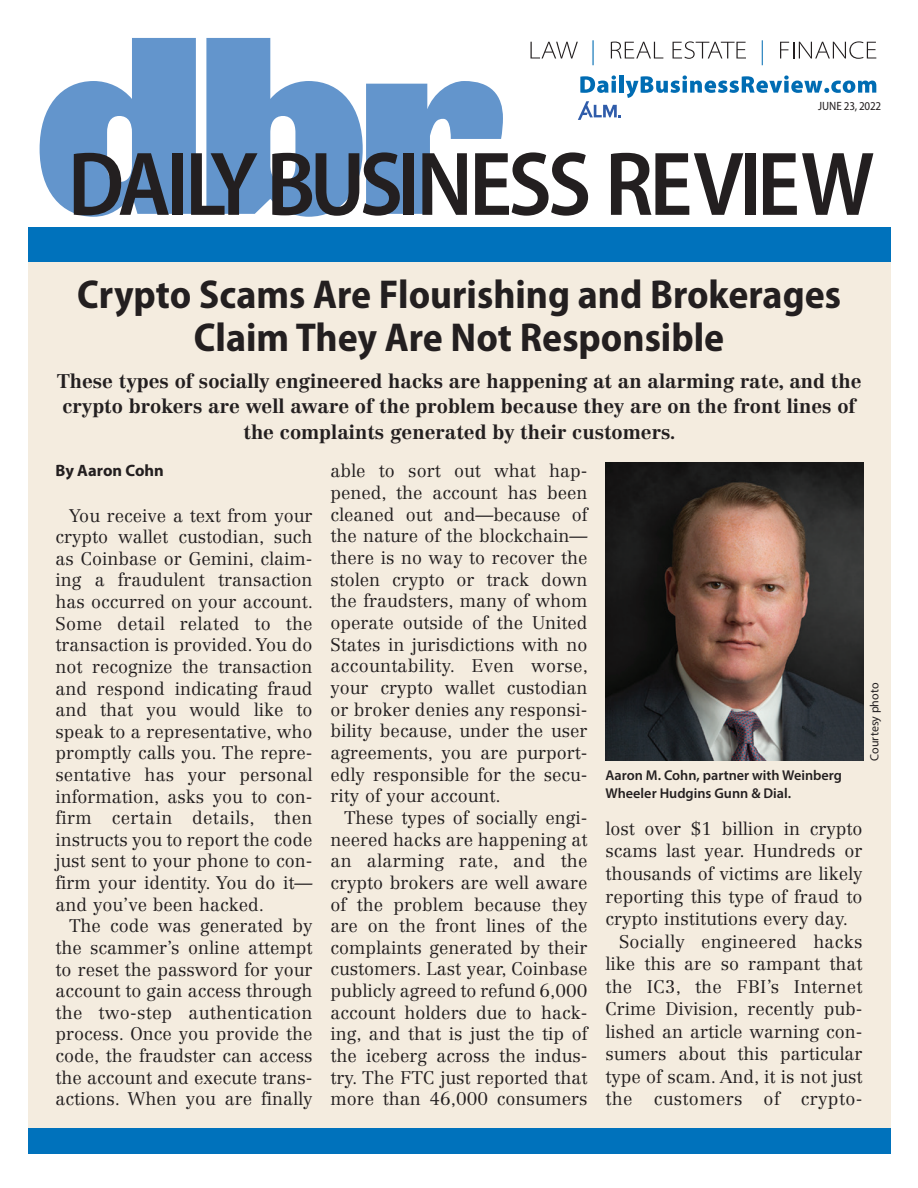
<style>
.page{position:relative;width:918px;height:1188px;background:#fff}
.page>*{position:absolute;margin:0;border:0;box-sizing:border-box;transform-origin:0 0}
.t1{font:600 semi-condensed 91.35px "Myriad Pro";letter-spacing:-.05em;color:#231f20}
.t2{font:700 semi-condensed 40.5px/43.5px "Myriad Pro";color:#231f20;text-align:center}
.t3{font:300 semi-expanded 24.9px "Myriad Pro";color:#006cb3}
.t4{font:700 19.5px/25.5px "Centennial LT Std";color:#231f20;text-align:center}
.t5{font:300 18px/21.6px "Centennial LT Std";color:#231f20;text-align:justify}
.t6{font:300 18px "Centennial LT Std";letter-spacing:.025em;color:#231f20}
.t7{font:700 16.5px "Myriad Pro";color:#231f20}
.t8{font:600 14.25px/17.7px "Myriad Pro";color:#231f20}
.t9{font:12px "Myriad Pro";color:#231f20}
.t10{font:semi-condensed 12px "Myriad Pro";letter-spacing:-.02em;color:#231f20}
.s1{font-weight:400;font-style:italic}
</style>
<div class="page">
<svg style="left:40px;top:38px;width:156px;height:179px"></svg>
<svg style="left:206px;top:38px;width:297px;height:179px"></svg>
<svg style="left:531px;top:42px;width:47px;height:17px"></svg>
<svg style="left:611px;top:42px;width:52px;height:17px"></svg>
<svg style="left:673px;top:41px;width:73px;height:18px"></svg>
<svg style="left:780px;top:41px;width:96px;height:18px"></svg>
<div style="left:29px;top:246px;width:862px;height:902px;background:#f4ecdf"></div>
<div style="left:29px;top:1128px;width:862px;height:25px;background:#0072bc"></div>
<div style="left:29px;top:227px;width:862px;height:35px;background:#0072bc"></div>
<svg style="left:578px;top:75px;width:298px;height:45px"></svg>
<img style="left:606px;top:462px;width:258px;height:299px">
<h3 class="t3" style="left:590px;top:36px;width:7px">|</h3>
<h3 class="t3" style="left:760px;top:36px;width:7px">|</h3>
<p class="t10" style="left:818px;top:100px;width:65px">JUNE 23, 2022</p>
<h1 class="t1" style="left:68px;top:134px;width:808px">DAILY BUSINESS REVIEW</h1>
<h2 class="t2" style="left:77px;top:273px;width:765px">Crypto Scams Are Flourishing and Brokerages<br>Claim They Are Not Responsible</h2>
<p class="t4" style="left:57px;top:368px;width:806px">These types of socially engineered hacks are happening at an alarming rate, and the crypto brokers are well aware of the problem because they are on the front lines of the complaints generated by their customers.</p>
<p class="t7" style="left:56px;top:460px;width:110px">By Aaron Cohn</p>
<p class="t5" style="left:56px;top:505px;width:259px;text-indent:14px">You receive a text from your crypto wallet custodian, such as Coinbase or Gemini, claim&shy;ing a fraudulent transaction has occurred on your account.<br>Some detail related to the transaction is provided. You do not recognize the transaction and respond indicating fraud and that you would like to speak to a representative, who promptly calls you. The repre&shy;sentative has your personal information, asks you to con&shy;firm certain details, then instructs you to report the code just sent to your phone to con&shy;firm your identity. You do it<span class="s1">— </span>and you’ve been hacked.</p>
<p class="t5" style="left:56px;top:915px;width:259px;text-indent:14px">The code was generated by the scammer’s online attempt to reset the password for your account to gain access through the two-step authentication process. Once you provide the code, the fraudster can access the account and execute trans&shy;actions. When you are finally</p>
<p class="t5" style="left:331px;top:460px;width:259px">able to sort out what hap&shy;pened, the account has been cleaned out and<span class="s1">—</span>because of the nature of the blockchain<span class="s1">— </span>there is no way to recover the stolen crypto or track down the fraudsters, many of whom operate outside of the United States in jurisdictions with no accountability. Even worse, your crypto wallet custodian or broker denies any responsi&shy;bility because, under the user agreements, you are purport&shy;edly responsible for the secu&shy;rity of your account.</p>
<p class="t5" style="left:331px;top:807px;width:259px;text-indent:14px">These types of socially engi&shy;neered hacks are happening at an alarming rate, and the crypto brokers are well aware of the problem because they are on the front lines of the complaints generated by their customers. Last year, Coinbase publicly agreed to refund 6,000 account holders due to hack&shy;ing, and that is just the tip of the iceberg across the indus&shy;try. The FTC just reported that more than 46,000 consumers</p>
<p class="t5" style="left:606px;top:818px;width:259px">lost over $1 billion in crypto</p>
<p class="t9" style="left:867px;top:761px;width:79px;rotate:-90deg">Courtesy photo</p>
<p class="t8" style="left:606px;top:766px;width:238px">Aaron M. Cohn, partner with Weinberg<br>Wheeler Hudgins Gunn &amp; Dial.</p>
<p class="t5" style="left:606px;top:840px;width:258px">scams last year. Hundreds or</p>
<p class="t5" style="left:606px;top:863px;width:259px">thousands of victims are likely</p>
<p class="t5" style="left:606px;top:885px;width:258px">reporting this type of fraud to</p>
<p class="t5" style="left:606px;top:908px;width:244px">crypto institutions every day.</p>
<p class="t5" style="left:619px;top:931px;width:245px">Socially engineered hacks</p>
<p class="t5" style="left:606px;top:953px;width:259px">like this are so rampant that</p>
<p class="t5" style="left:606px;top:976px;width:258px">the IC3, the FBI’s Internet</p>
<p class="t5" style="left:606px;top:998px;width:258px">Crime Division, recently pub-</p>
<p class="t5" style="left:606px;top:1021px;width:259px">lished an article warning con-</p>
<p class="t5" style="left:606px;top:1043px;width:258px">sumers about this particular</p>
<p class="t5" style="left:606px;top:1066px;width:258px">type of scam. And, it is not just</p>
<p class="t6" style="left:606px;top:1088px;width:259px">the customers of crypto-</p>
</div>
